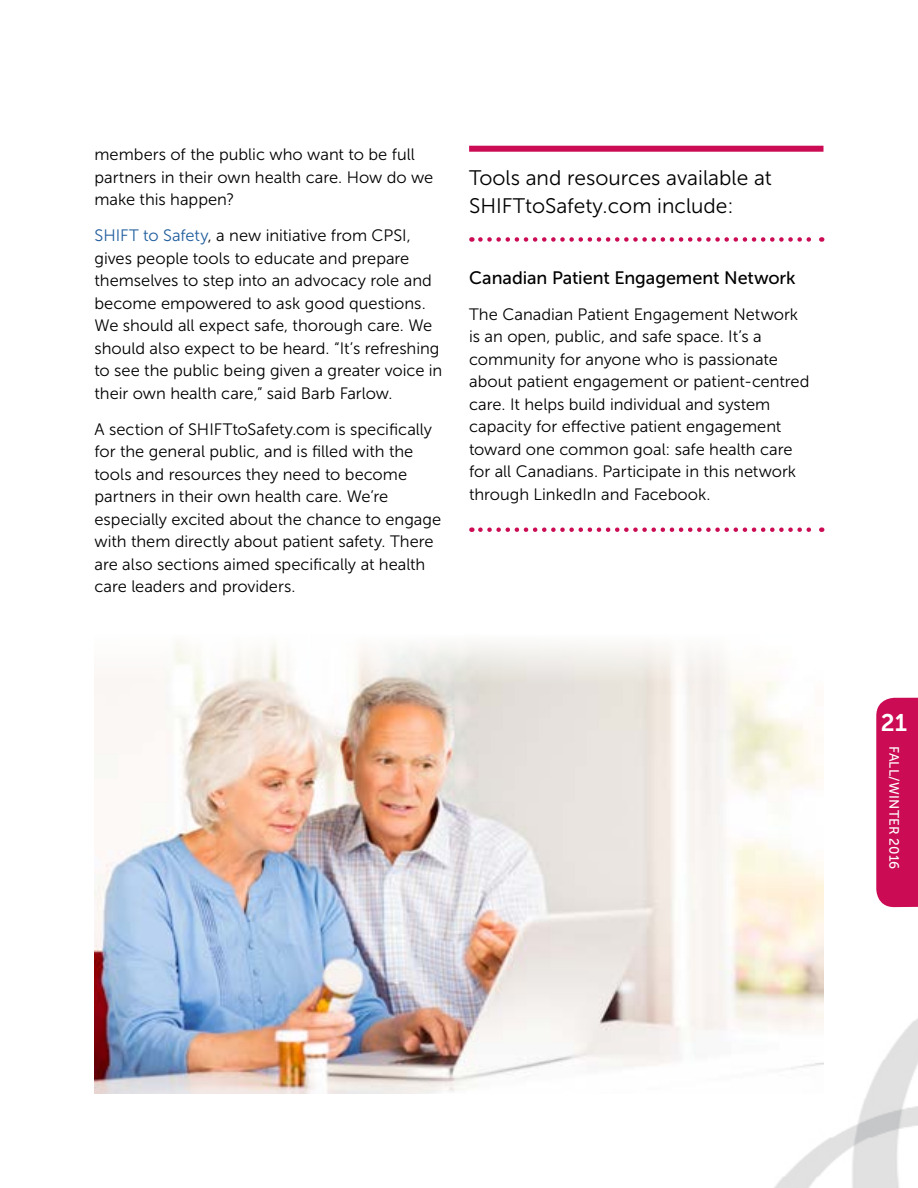
<style>
.page{position:relative;width:918px;height:1188px;background:#fff}
.page>*{position:absolute;margin:0;border:0;box-sizing:border-box;transform-origin:0 0}
.t1{font:24px "Museo Sans 700";color:#fff}
.t2{font:21px/28.5px "Museo Sans 300";color:#000}
.t3{font:18px "Museo Sans 500";letter-spacing:-.005em;color:#000}
.t4{font:16.5px/22.5px "Museo Sans 300";color:#000}
.t5{font:13.5px "Museo Sans 500";letter-spacing:.01em;color:#fff}
.s1{color:#215e9e}
</style>
<div class="page">
<img style="left:774px;top:943px;width:144px;height:245px">
<div style="left:876px;top:698px;width:42px;height:209px;background:#cb0b53"></div>
<div style="left:469px;top:146px;width:355px;height:6px;background:#cb0b53"></div>
<svg style="left:480px;top:237px;width:342px;height:5px"></svg>
<svg style="left:480px;top:527px;width:342px;height:5px"></svg>
<img style="left:94px;top:642px;width:729px;height:452px">
<p class="t4" style="left:94px;top:144px;width:340px">members of the public who want to be full partners in their own health care. How do we make this happen?</p>
<p class="t4" style="left:94px;top:225px;width:349px"><span class="s1">SHIFT to Safety</span>, a new initiative from CPSI, gives people tools to educate and prepare themselves to step into an advocacy role and become empowered to ask good questions.<br>We should all expect safe, thorough care. We should also expect to be heard. “It’s refreshing to see the public being given a greater voice in their own health care,” said Barb Farlow.</p>
<p class="t4" style="left:94px;top:418px;width:348px">A section of SHIFTtoSafety.com is specifically for the general public, and is filled with the tools and resources they need to become partners in their own health care. We’re especially excited about the chance to engage with them directly about patient safety. There are also sections aimed specifically at health care leaders and providers.</p>
<p class="t2" style="left:469px;top:163px;width:304px">Tools and resources available at<br>SHIFTtoSafety.com include:</p>
<p class="t3" style="left:469px;top:268px;width:328px">Canadian Patient Engagement Network</p>
<p class="t4" style="left:469px;top:303px;width:342px">The Canadian Patient Engagement Network is an open, public, and safe space. It’s a community for anyone who is passionate about patient engagement or patient-centred care. It helps build individual and system capacity for effective patient engagement toward one common goal: safe health care for all Canadians. Participate in this network through LinkedIn and Facebook.</p>
<h1 class="t1" style="left:881px;top:709px;width:28px">21</h1>
<p class="t5" style="left:901px;top:746px;width:125px;rotate:90deg">FALL/WINTER 2016</p>
</div>
